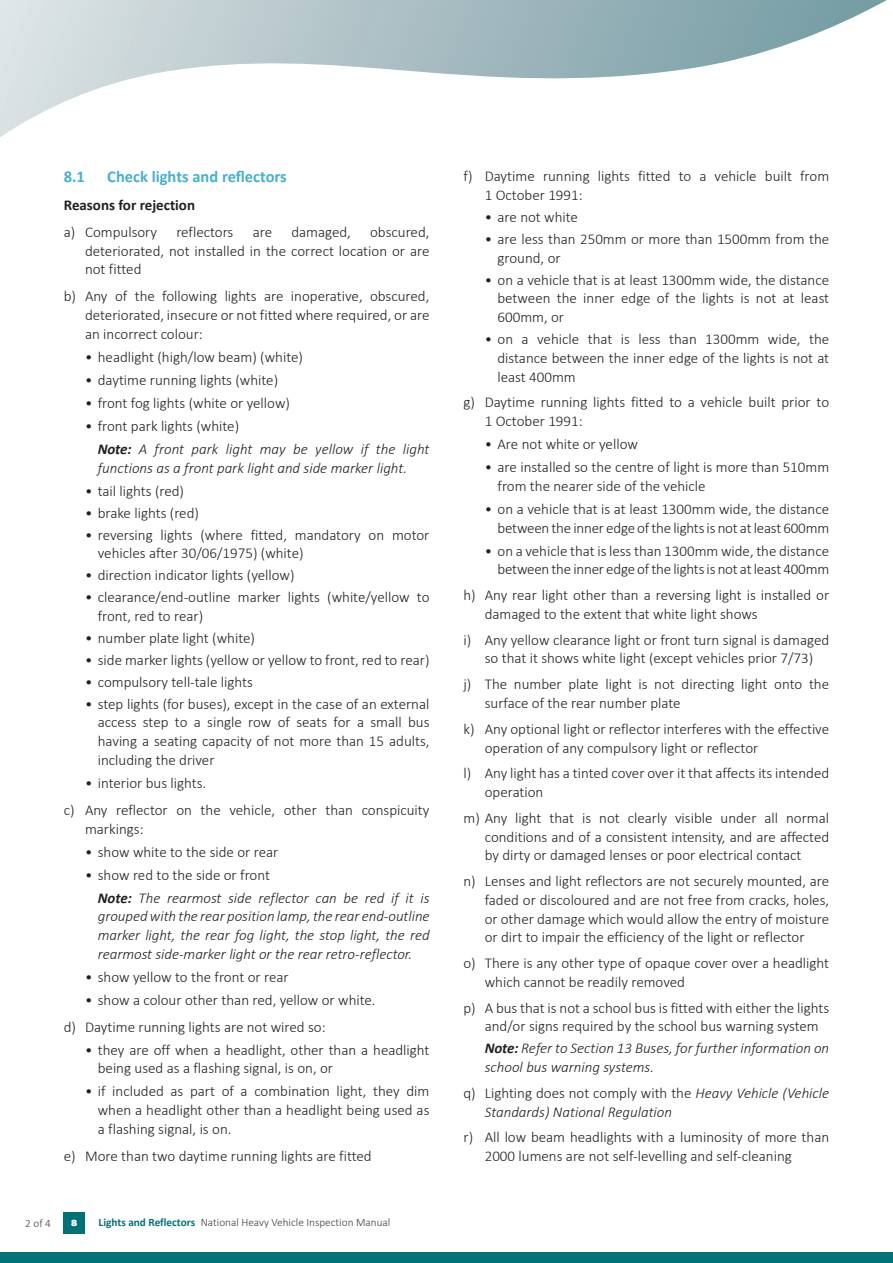
<style>
.page{position:relative;width:893px;height:1263px;background:#fff}
.page>*{position:absolute;margin:0;border:0;box-sizing:border-box;transform-origin:0 0}
.Subheading_2{font:700 16.5px "Calibri";color:#45b0cf}
._4mm_indent{font:300 15px/18.8px "Calibri";color:#231f20}
._4mm_indent-2{font:italic 300 15px/18.8px "Calibri";color:#231f20}
.Notes{font:italic 300 15px/18.8px "Calibri";color:#231f20}
._2015_Body_Copy{font:700 15px "Calibri";color:#231f20}
._2015_Body_Copy-2{font:300 11.25px "Calibri";color:#3f3f3f}
.Page_Numbers{font:700 9px "Eagle";color:#fff}
.s1{font-weight:700}
.s2{font-weight:700;color:#017178}
.s3{font-style:normal}
</style>
<div class="page">
<div style="left:0;top:1252px;width:893px;height:11px;background:#017178"></div>
<div style="left:64px;top:1212px;width:21px;height:21px;background:#017178"></div>
<svg style="left:0;top:0;width:887px;height:137px"></svg>
<p class="Subheading_2" style="left:64px;top:165px;width:23px">8.1</p>
<p class="Subheading_2" style="left:107px;top:165px;width:181px">Check lights and reflectors</p>
<p class="_2015_Body_Copy" style="left:64px;top:194px;width:133px">Reasons for rejection</p>
<p class="_4mm_indent" style="left:64px;top:222px;width:95px">a) Compulsory</p>
<p class="_4mm_indent" style="left:176px;top:222px;width:59px">reflectors</p>
<p class="_4mm_indent" style="left:253px;top:222px;width:21px">are</p>
<p class="_4mm_indent" style="left:291px;top:222px;width:61px">damaged,</p>
<p class="_4mm_indent" style="left:85px;top:222px;width:346px;text-align:justify;text-indent:285px">obscured, deteriorated, not installed in the correct location or are not fitted</p>
<p class="_4mm_indent" style="left:85px;top:287px;width:346px;text-align:justify;text-indent:-21px">b) Any of the following lights are inoperative, obscured, deteriorated, insecure or not fitted where required, or are an incorrect colour:</p>
<p class="_4mm_indent" style="left:85px;top:347px;width:219px">• headlight (high/low beam) (white)</p>
<p class="_4mm_indent" style="left:85px;top:370px;width:195px">• daytime running lights (white)</p>
<p class="_4mm_indent" style="left:85px;top:393px;width:206px">• front fog lights (white or yellow)</p>
<p class="_4mm_indent" style="left:85px;top:416px;width:156px">• front park lights (white)</p>
<p class="Notes" style="left:98px;top:439px;width:333px"><span class="s1">Note:</span> A front park light may be yellow if the light functions as a front park light and side marker light.</p>
<p class="_4mm_indent" style="left:85px;top:481px;width:101px">• tail lights (red)</p>
<p class="_4mm_indent" style="left:85px;top:503px;width:115px">• brake lights (red)</p>
<p class="_4mm_indent" style="left:98px;top:525px;width:333px;text-indent:-13px">• reversing lights (where fitted, mandatory on motor vehicles after 30/06/1975) (white)</p>
<p class="_4mm_indent" style="left:85px;top:566px;width:211px">• direction indicator lights (yellow)</p>
<p class="_4mm_indent" style="left:98px;top:588px;width:333px;text-indent:-13px">• clearance/end-outline marker lights (white/yellow to front, red to rear)</p>
<p class="_4mm_indent" style="left:85px;top:628px;width:171px">• number plate light (white)</p>
<p class="_4mm_indent" style="left:85px;top:650px;width:346px">• side marker lights (yellow or yellow to front, red to rear)</p>
<p class="_4mm_indent" style="left:85px;top:672px;width:169px">• compulsory tell-tale lights</p>
<p class="_4mm_indent" style="left:98px;top:694px;width:333px;text-align:justify;text-indent:-13px">• step lights (for buses), except in the case of an external access step to a single row of seats for a small bus having a seating capacity of not more than 15 adults, including the driver</p>
<p class="_4mm_indent" style="left:85px;top:773px;width:123px">• interior bus lights.</p>
<p class="_4mm_indent" style="left:85px;top:800px;width:346px;text-indent:-21px">c) Any reflector on the vehicle, other than conspicuity markings:</p>
<p class="_4mm_indent" style="left:85px;top:842px;width:195px">• show white to the side or rear</p>
<p class="_4mm_indent" style="left:85px;top:865px;width:186px">• show red to the side or front</p>
<p class="_4mm_indent-2" style="left:98px;top:888px;width:333px;text-align:justify"><span class="s1">Note:</span> The rearmost side reflector can be red if it is grouped with the rear position lamp, the rear end-outline marker light, the rear fog light, the stop light, the red rearmost side-marker light or the rear retro-reflector.</p>
<p class="_4mm_indent" style="left:85px;top:967px;width:205px">• show yellow to the front or rear</p>
<p class="_4mm_indent" style="left:85px;top:990px;width:292px">• show a colour other than red, yellow or white.</p>
<p class="_4mm_indent" style="left:64px;top:1017px;width:263px">d) Daytime running lights are not wired so:</p>
<p class="_4mm_indent" style="left:98px;top:1040px;width:333px;text-indent:-13px">• they are off when a headlight, other than a headlight being used as a flashing signal, is on, or</p>
<p class="_4mm_indent" style="left:98px;top:1082px;width:333px;text-align:justify;text-indent:-13px">• if included as part of a combination light, they dim when a headlight other than a headlight being used as a flashing signal, is on.</p>
<p class="_4mm_indent" style="left:64px;top:1146px;width:309px">e) More than two daytime running lights are fitted</p>
<p class="_2015_Body_Copy-2" style="left:25px;top:1216px;width:27px">2 of 4</p>
<p class="Page_Numbers" style="left:71px;top:1218px;width:8px">8</p>
<p class="_2015_Body_Copy-2" style="left:99px;top:1215px;width:293px"><span class="s2">Lights and Reflectors</span> National Heavy Vehicle Inspection Manual</p>
<p class="_4mm_indent" style="left:485px;top:167px;width:346px;text-indent:-21px">f) Daytime running lights fitted to a vehicle built from<br>1 October 1991:</p>
<p class="_4mm_indent" style="left:485px;top:208px;width:95px">• are not white</p>
<p class="_4mm_indent" style="left:497px;top:229px;width:333px;text-indent:-13px">• are less than 250mm or more than 1500mm from the ground, or</p>
<p class="_4mm_indent" style="left:497px;top:270px;width:333px;text-align:justify;text-indent:-13px">• on a vehicle that is at least 1300mm wide, the distance between the inner edge of the lights is not at least 600mm, or</p>
<p class="_4mm_indent" style="left:497px;top:330px;width:333px;text-align:justify;text-indent:-13px">• on a vehicle that is less than 1300mm wide, the distance between the inner edge of the lights is not at least 400mm</p>
<p class="_4mm_indent" style="left:485px;top:393px;width:346px;text-indent:-21px">g) Daytime running lights fitted to a vehicle built prior to<br>1 October 1991:</p>
<p class="_4mm_indent" style="left:485px;top:435px;width:155px">• Are not white or yellow</p>
<p class="_4mm_indent" style="left:497px;top:458px;width:333px;text-indent:-13px">• are installed so the centre of light is more than 510mm from the nearer side of the vehicle</p>
<p class="_4mm_indent" style="left:485px;top:499px;width:346px;text-align:right">• on a vehicle that is at least 1300mm wide, the distance between the inner edge of the lights is not at least 600mm</p>
<p class="_4mm_indent" style="left:485px;top:541px;width:346px;text-align:right">• on a vehicle that is less than 1300mm wide, the distance between the inner edge of the lights is not at least 400mm</p>
<p class="_4mm_indent" style="left:485px;top:586px;width:346px;text-indent:-21px">h) Any rear light other than a reversing light is installed or damaged to the extent that white light shows</p>
<p class="_4mm_indent" style="left:463px;top:630px;width:367px;text-align:center">i) Any yellow clearance light or front turn signal is damaged so that it shows white light (except vehicles prior 7/73)</p>
<p class="_4mm_indent" style="left:485px;top:675px;width:346px;text-indent:-21px">j) The number plate light is not directing light onto the surface of the rear number plate</p>
<p class="_4mm_indent" style="left:485px;top:719px;width:346px;text-indent:-21px">k) Any optional light or reflector interferes with the effective operation of any compulsory light or reflector</p>
<p class="_4mm_indent" style="left:485px;top:764px;width:346px;text-indent:-21px">l) Any light has a tinted cover over it that affects its intended operation</p>
<p class="_4mm_indent" style="left:485px;top:808px;width:346px;text-align:justify;text-indent:-21px">m) Any light that is not clearly visible under all normal conditions and of a consistent intensity, and are affected by dirty or damaged lenses or poor electrical contact</p>
<p class="_4mm_indent" style="left:485px;top:871px;width:346px;text-align:justify;text-indent:-21px">n) Lenses and light reflectors are not securely mounted, are faded or discoloured and are not free from cracks, holes, or other damage which would allow the entry of moisture or dirt to impair the efficiency of the light or reflector</p>
<p class="_4mm_indent" style="left:485px;top:953px;width:346px;text-indent:-21px">o) There is any other type of opaque cover over a headlight which cannot be readily removed</p>
<p class="_4mm_indent" style="left:485px;top:998px;width:346px;text-indent:-21px">p) A bus that is not a school bus is fitted with either the lights and/or signs required by the school bus warning system</p>
<p class="_4mm_indent-2" style="left:485px;top:1039px;width:346px"><span class="s1">Note:</span> Refer to Section 13 Buses, for further information on school bus warning systems.</p>
<p class="_4mm_indent-2" style="left:485px;top:1083px;width:346px;text-indent:-21px"><span class="s3">q) Lighting does not comply with the</span> Heavy Vehicle (Vehicle<br>Standards) National Regulation</p>
<p class="_4mm_indent" style="left:485px;top:1128px;width:346px;text-indent:-21px">r) All low beam headlights with a luminosity of more than<br>2000 lumens are not self-levelling and self-cleaning</p>
</div>
